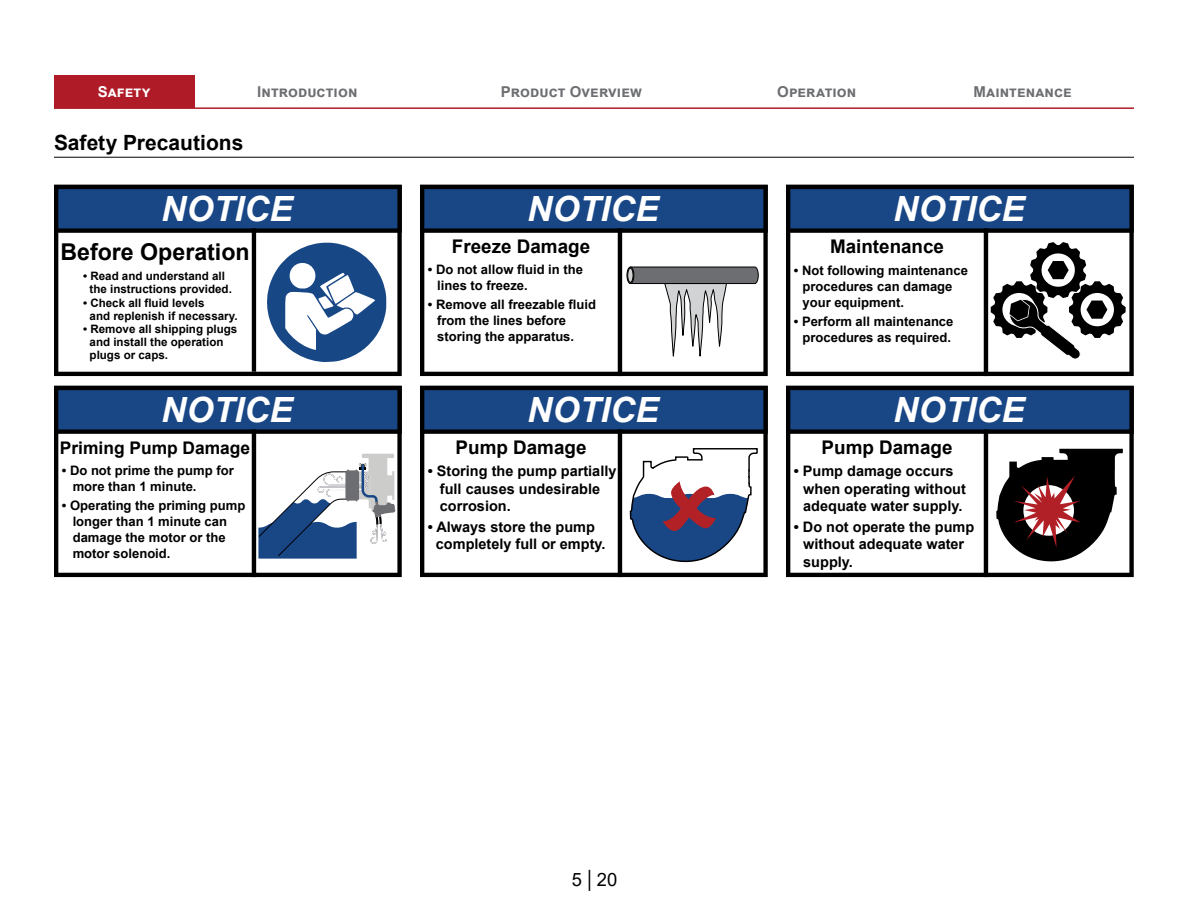
<style>
.page{position:relative;width:1188px;height:918px;background:#fff}
.page>*{position:absolute;margin:0;border:0;box-sizing:border-box;transform-origin:0 0}
.t1{font:italic 700 34.8px "Arial";color:#fff}
.t2{font:700 23.25px "Arial";color:#000}
.t3{font:700 21px "Arial";color:#000}
.t4{font:700 18.9px "Arial";color:#000}
.t5{font:18.3px "Arial";color:#000}
.t6{font:700 17.4px "Arial";color:#000}
.t7{font:700 15px "Arial";letter-spacing:.015em;color:#6d6e71}
.t8{font:700 15px "Arial";color:#fff}
.t9{font:700 14.55px/17.4px "Arial";color:#000}
.t10{font:700 13.05px/15.9px "Arial";color:#000}
.t11{font:700 11.55px/13px "Arial";color:#000}
.s1{font-family:"Arial Narrow";font-size:22.5px}
</style>
<div class="page">
<hr style="left:54px;top:107px;width:1080px;height:2px;background:#af1c28">
<div style="left:54px;top:76px;width:140px;height:32px;background:#af1c28"></div>
<hr style="left:54px;top:157px;width:1080px;height:1px;background:#000">
<svg style="left:54px;top:233px;width:348px;height:143px"></svg>
<svg style="left:54px;top:185px;width:348px;height:48px;background:#14396b"></svg>
<svg style="left:264px;top:242px;width:122px;height:120px"></svg>
<hr style="left:252px;top:228px;width:4px;height:144px;background:#000">
<svg style="left:54px;top:434px;width:348px;height:143px"></svg>
<svg style="left:54px;top:386px;width:348px;height:48px;background:#14396b"></svg>
<hr style="left:252px;top:429px;width:4px;height:148px;background:#000">
<svg style="left:258px;top:454px;width:137px;height:105px"></svg>
<svg style="left:420px;top:233px;width:348px;height:143px"></svg>
<svg style="left:420px;top:185px;width:348px;height:48px;background:#14396b"></svg>
<hr style="left:618px;top:228px;width:4px;height:148px;background:#000">
<svg style="left:630px;top:267px;width:129px;height:89px"></svg>
<div style="left:627px;top:267px;width:7px;height:17px;border:1px solid #000;border-radius:50%"></div>
<div style="left:628px;top:268px;width:5px;height:14px;background:#d2d3d4;border-radius:50%"></div>
<div style="left:628px;top:268px;width:5px;height:15px;border:1px solid #000;border-radius:50%"></div>
<svg style="left:420px;top:434px;width:348px;height:143px"></svg>
<svg style="left:420px;top:386px;width:348px;height:48px;background:#14396b"></svg>
<hr style="left:618px;top:429px;width:4px;height:148px;background:#000">
<svg style="left:629px;top:447px;width:130px;height:116px"></svg>
<svg style="left:786px;top:233px;width:348px;height:143px"></svg>
<svg style="left:786px;top:185px;width:348px;height:48px;background:#14396b"></svg>
<hr style="left:984px;top:228px;width:4px;height:148px;background:#000">
<svg style="left:990px;top:241px;width:138px;height:119px"></svg>
<svg style="left:786px;top:434px;width:348px;height:143px"></svg>
<svg style="left:786px;top:386px;width:348px;height:48px;background:#14396b"></svg>
<hr style="left:984px;top:429px;width:4px;height:148px;background:#000">
<svg style="left:996px;top:449px;width:127px;height:112px"></svg>
<p class="t8" style="left:98px;top:81px;width:54px">Safety</p>
<p class="t7" style="left:257px;top:81px;width:102px">Introduction</p>
<p class="t7" style="left:501px;top:81px;width:143px">Product Overview</p>
<p class="t7" style="left:777px;top:81px;width:81px">Operation</p>
<p class="t7" style="left:973px;top:81px;width:100px">Maintenance</p>
<h3 class="t3" style="left:54px;top:128px;width:191px">Safety Precautions</h3>
<h1 class="t1" style="left:161px;top:186px;width:133px">NOTICE</h1>
<h2 class="t2" style="left:60px;top:235px;width:191px">Before Operation</h2>
<p class="t11" style="left:83px;top:270px;width:150px;text-align:center">• Read and understand all the instructions provided.</p>
<p class="t11" style="left:90px;top:296px;width:149px;text-indent:-6px">• Check all fluid levels<br>and replenish if necessary.</p>
<p class="t11" style="left:90px;top:322px;width:149px;text-indent:-6px">• Remove all shipping plugs and install the operation plugs or caps.</p>
<h1 class="t1" style="left:161px;top:387px;width:133px">NOTICE</h1>
<h3 class="t6" style="left:60px;top:436px;width:192px">Priming Pump Damage</h3>
<p class="t10" style="left:73px;top:463px;width:163px;text-indent:-11px">• Do not prime the pump for more than 1 minute.</p>
<p class="t10" style="left:73px;top:498px;width:174px;text-indent:-11px">• Operating the priming pump longer than 1 minute can damage the motor or the motor solenoid.</p>
<h1 class="t1" style="left:527px;top:186px;width:133px">NOTICE</h1>
<h1 class="t1" style="left:893px;top:186px;width:133px">NOTICE</h1>
<h3 class="t4" style="left:452px;top:233px;width:140px">Freeze Damage</h3>
<h3 class="t4" style="left:830px;top:233px;width:116px">Maintenance</h3>
<p class="t10" style="left:437px;top:262px;width:147px;text-indent:-9px">• Do not allow fluid in the lines to freeze.</p>
<p class="t10" style="left:437px;top:297px;width:160px;text-indent:-9px">• Remove all freezable fluid from the lines before storing the apparatus.</p>
<p class="t10" style="left:803px;top:263px;width:167px;text-indent:-9px">• Not following maintenance procedures can damage your equipment.</p>
<p class="t10" style="left:794px;top:314px;width:161px;text-align:center">• Perform all maintenance procedures as required.</p>
<h1 class="t1" style="left:527px;top:387px;width:133px">NOTICE</h1>
<h3 class="t4" style="left:456px;top:434px;width:132px">Pump Damage</h3>
<p class="t9" style="left:440px;top:463px;width:178px;text-indent:-12px">• Storing the pump partially full causes undesirable corrosion.</p>
<p class="t9" style="left:436px;top:518px;width:171px;text-indent:-8px">• Always store the pump completely full or empty.</p>
<h1 class="t1" style="left:893px;top:387px;width:133px">NOTICE</h1>
<h3 class="t4" style="left:822px;top:434px;width:132px">Pump Damage</h3>
<p class="t9" style="left:803px;top:463px;width:164px;text-indent:-9px">• Pump damage occurs when operating without adequate water supply.</p>
<p class="t9" style="left:803px;top:518px;width:173px;text-indent:-9px">• Do not operate the pump without adequate water supply.</p>
<h3 class="t5" style="left:572px;top:867px;width:47px">5 <span class="s1">|</span> 20</h3>
</div>
